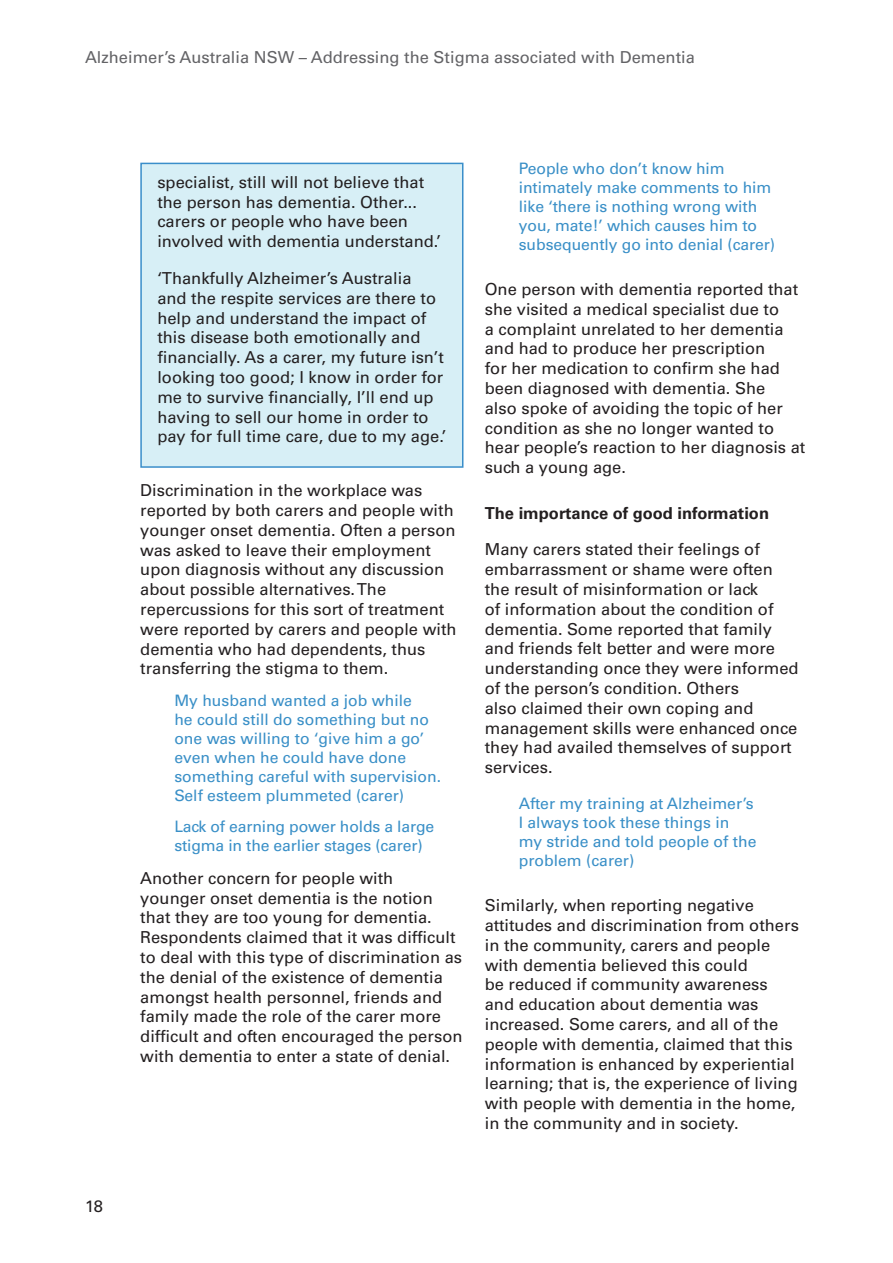
<style>
.page{position:relative;width:893px;height:1263px;background:#fff}
.page>*{position:absolute;margin:0;border:0;box-sizing:border-box;transform-origin:0 0}
.t1{font:16.5px/19.8px "Univers LT Std";color:#231f20}
.t2{font:16.5px "Univers LT Std";color:#636366}
.t3{font:700 16.5px "Univers LT Std";color:#231f20}
.t4{font:15.75px/18.9px "Univers LT Std";color:#398fc7}
</style>
<div class="page">
<div style="left:141px;top:163px;width:322px;height:304px;background:#d7eff6"></div>
<div style="left:140px;top:163px;width:323px;height:305px;border:2px solid #3a8eca"></div>
<p class="t2" style="left:85px;top:51px;width:611px">Alzheimer’s Australia NSW – Addressing the Stigma associated with Dementia</p>
<p class="t1" style="left:85px;top:1197px;width:20px">18</p>
<p class="t1" style="left:157px;top:173px;width:285px">specialist, still will not believe that the person has dementia. Other... carers or people who have been involved with dementia understand.’</p>
<p class="t1" style="left:157px;top:269px;width:291px">‘Thankfully Alzheimer’s Australia<br>and the respite services are there to help and understand the impact of this disease both emotionally and financially. As a carer, my future isn’t looking too good; I know in order for me to survive financially, I’ll end up having to sell our home in order to pay for full time care, due to my age.’</p>
<p class="t1" style="left:140px;top:482px;width:318px">Discrimination in the workplace was reported by both carers and people with younger onset dementia. Often a person was asked to leave their employment upon diagnosis without any discussion about possible alternatives. The repercussions for this sort of treatment were reported by carers and people with dementia who had dependents, thus transferring the stigma to them.</p>
<p class="t4" style="left:174px;top:692px;width:268px">My husband wanted a job while<br>he could still do something but no one was willing to ‘give him a go’ even when he could have done something careful with supervision.<br>Self esteem plummeted (carer)</p>
<p class="t4" style="left:174px;top:818px;width:261px">Lack of earning power holds a large stigma in the earlier stages (carer)</p>
<p class="t1" style="left:140px;top:869px;width:324px">Another concern for people with younger onset dementia is the notion that they are too young for dementia.<br>Respondents claimed that it was difficult to deal with this type of discrimination as the denial of the existence of dementia amongst health personnel, friends and family made the role of the carer more difficult and often encouraged the person with dementia to enter a state of denial.</p>
<p class="t4" style="left:519px;top:160px;width:258px">People who don’t know him intimately make comments to him like ‘there is nothing wrong with you, mate!’ which causes him to subsequently go into denial (carer)</p>
<p class="t1" style="left:485px;top:280px;width:322px">One person with dementia reported that she visited a medical specialist due to<br>a complaint unrelated to her dementia and had to produce her prescription<br>for her medication to confirm she had been diagnosed with dementia. She<br>also spoke of avoiding the topic of her condition as she no longer wanted to hear people’s reaction to her diagnosis at such a young age.</p>
<p class="t3" style="left:485px;top:506px;width:286px">The importance of good information</p>
<p class="t1" style="left:485px;top:541px;width:315px">Many carers stated their feelings of embarrassment or shame were often the result of misinformation or lack<br>of information about the condition of dementia. Some reported that family and friends felt better and were more understanding once they were informed of the person’s condition. Others<br>also claimed their own coping and management skills were enhanced once they had availed themselves of support services.</p>
<p class="t4" style="left:519px;top:795px;width:239px">After my training at Alzheimer’s<br>I always took these things in my stride and told people of the problem (carer)</p>
<p class="t1" style="left:485px;top:896px;width:316px">Similarly, when reporting negative attitudes and discrimination from others in the community, carers and people with dementia believed this could<br>be reduced if community awareness and education about dementia was increased. Some carers, and all of the people with dementia, claimed that this information is enhanced by experiential learning; that is, the experience of living with people with dementia in the home, in the community and in society.</p>
</div>
